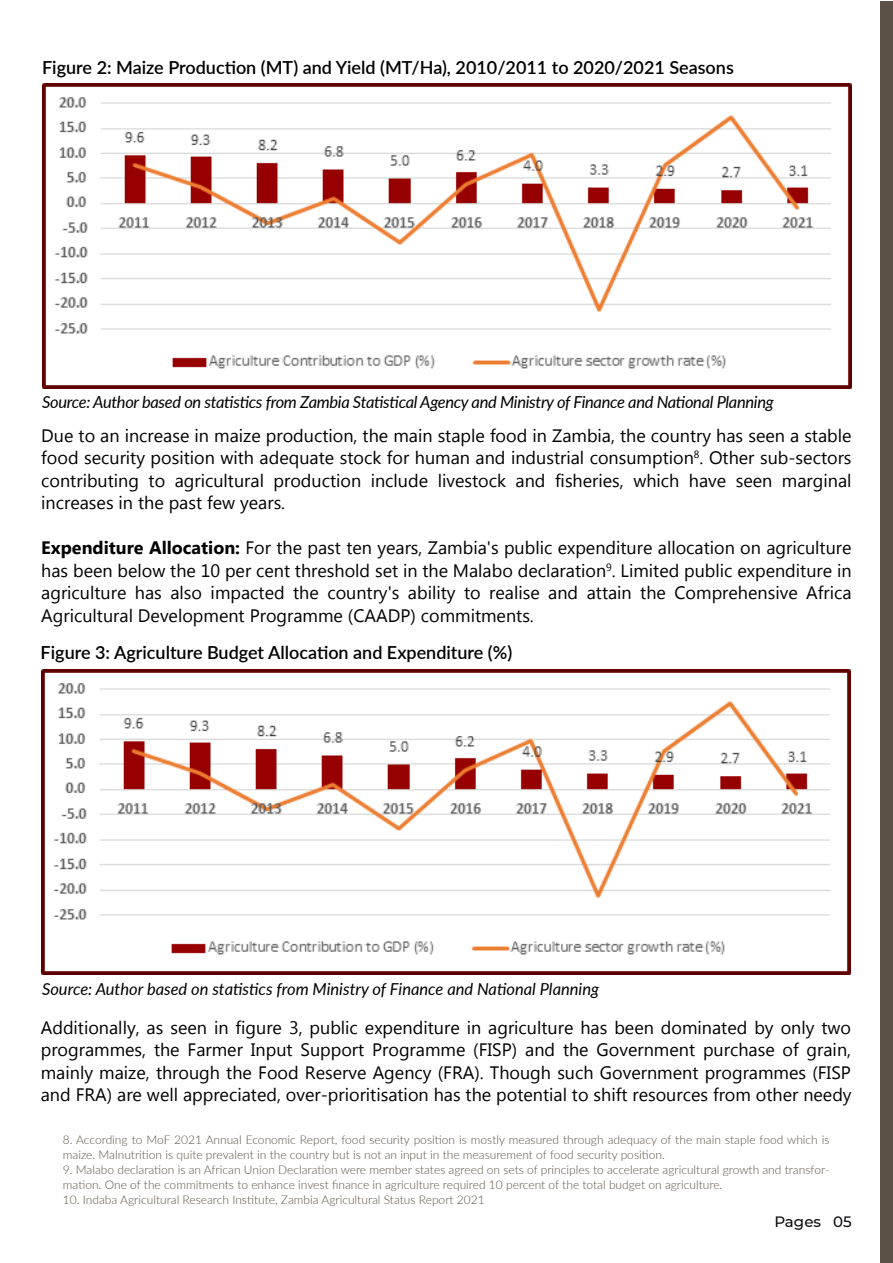
<style>
.page{position:relative;width:893px;height:1263px;background:#fff}
.page>*{position:absolute;margin:0;border:0;box-sizing:border-box;transform-origin:0 0}
.t1{font:18px/22.5px "Microsoft New Tai Lue";color:#000;text-align:justify}
.t2{font:600 18px "Lato";color:#000}
.t3{font:italic 16.5px "Lato";letter-spacing:-.02em;color:#000}
.t4{font:italic 16.5px "Lato";color:#000}
.t5{font:500 15px "Montserrat";color:#0b0b0f}
.t6{font:300 12px/15px "Lato";color:#5b5146}
.s1{font-weight:700}
</style>
<div class="page">
<img style="left:43px;top:83px;width:808px;height:305px">
<img style="left:41px;top:669px;width:810px;height:305px">
<div style="left:881px;top:1px;width:12px;height:1261px;background:#5b5146"></div>
<p class="t2" style="left:42px;top:54px;width:693px">Figure 2: Maize Production (MT) and Yield (MT/Ha), 2010/2011 to 2020/2021 Seasons</p>
<p class="t3" style="left:42px;top:390px;width:733px">Source: Author based on statistics from Zambia Statistical Agency and Ministry of Finance and National Planning</p>
<p class="t1" style="left:41px;top:426px;width:812px">Due to an increase in maize production, the main staple food in Zambia, the country has seen a stable food security position with adequate stock for human and industrial consumption<sup>8</sup>. Other sub-sectors contributing to agricultural production include livestock and fisheries, which have seen marginal increases in the past few years.</p>
<p class="t1" style="left:41px;top:538px;width:812px"><span class="s1">Expenditure Allocation:</span> For the past ten years, Zambia's public expenditure allocation on agriculture has been below the 10 per cent threshold set in the Malabo declaration<sup>9</sup>. Limited public expenditure in agriculture has also impacted the country's ability to realise and attain the Comprehensive Africa Agricultural Development Programme (CAADP) commitments.</p>
<p class="t2" style="left:41px;top:640px;width:473px">Figure 3: Agriculture Budget Allocation and Expenditure (%)</p>
<p class="t4" style="left:42px;top:977px;width:559px">Source: Author based on statistics from Ministry of Finance and National Planning</p>
<p class="t1" style="left:41px;top:1018px;width:812px">Additionally, as seen in figure 3, public expenditure in agriculture has been dominated by only two programmes, the Farmer Input Support Programme (FISP) and the Government purchase of grain, mainly maize, through the Food Reserve Agency (FRA). Though such Government programmes (FISP and FRA) are well appreciated, over-prioritisation has the potential to shift resources from other needy</p>
<p class="t6" style="left:63px;top:1131px;width:768px">8. According to MoF 2021 Annual Economic Report, food security position is mostly measured through adequacy of the main staple food which is maize. Malnutrition is quite prevalent in the country but is not an input in the measurement of food security position.</p>
<p class="t6" style="left:63px;top:1161px;width:768px">9. Malabo declaration is an African Union Declaration were member states agreed on sets of principles to accelerate agricultural growth and transfor&shy;mation. One of the commitments to enhance invest finance in agriculture required 10 percent of the total budget on agriculture.</p>
<p class="t6" style="left:63px;top:1191px;width:423px">10. Indaba Agricultural Research Institute, Zambia Agricultural Status Report 2021</p>
<p class="t5" style="left:774px;top:1211px;width:79px">Pages 05</p>
</div>
